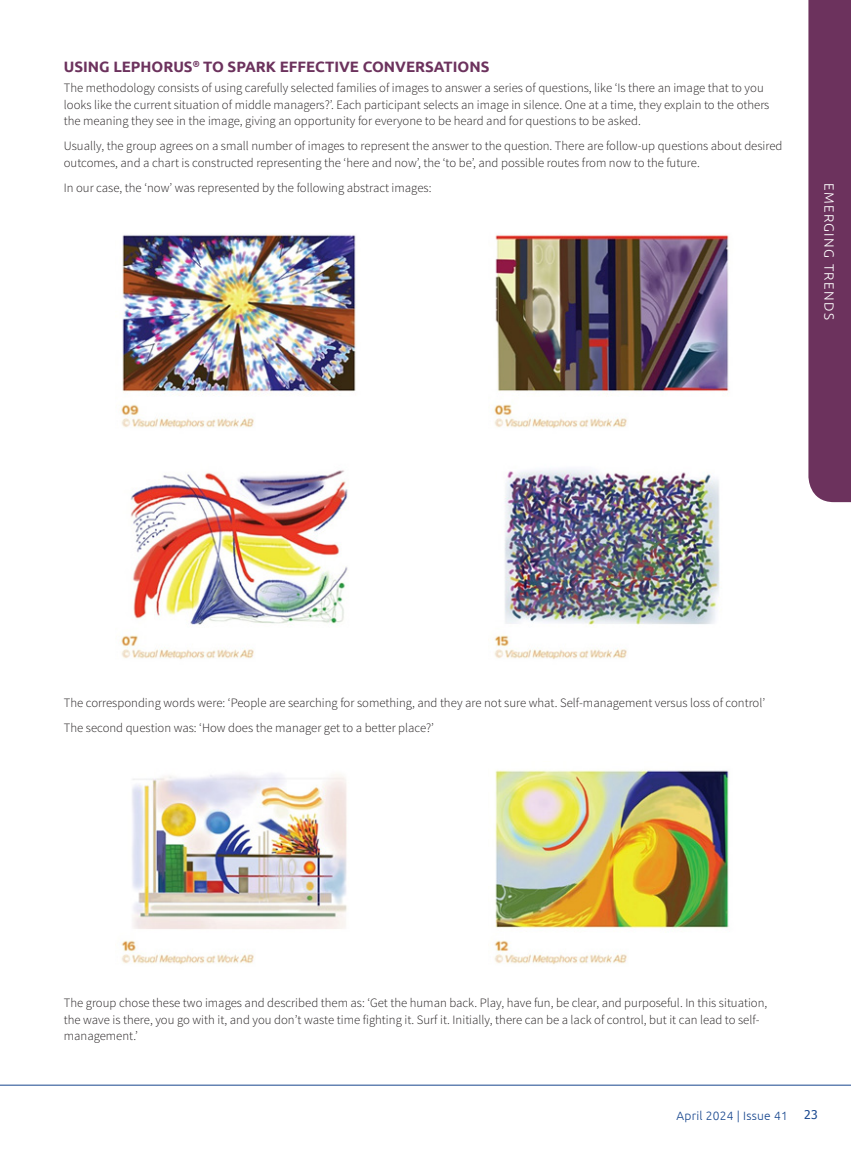
<style>
.page{position:relative;width:851px;height:1149px;background:#fff}
.page>*{position:absolute;margin:0;border:0;box-sizing:border-box;transform-origin:0 0}
.t1{font:700 15px "Ubuntu";color:#6c325d}
.t2{font:300 13.5px "Ubuntu";letter-spacing:.1em;color:#fff}
.t3{font:300 12.75px/16.5px "Source Sans Pro";color:#231f20}
.t4{font:300 12px "Ubuntu";letter-spacing:.02em;color:#17468e}
.t5{font:12px "Tahoma";color:#17468e}
</style>
<div class="page">
<hr style="left:0;top:1084px;width:850px;height:1px;background:#17468e">
<img style="left:120px;top:234px;width:237px;height:194px">
<img style="left:493px;top:234px;width:236px;height:194px">
<img style="left:120px;top:470px;width:228px;height:189px">
<img style="left:494px;top:469px;width:226px;height:190px">
<img style="left:121px;top:774px;width:226px;height:190px">
<img style="left:494px;top:770px;width:236px;height:194px">
<div style="left:808px;top:0;width:42px;height:502px;background:#6c325d"></div>
<p class="t1" style="left:64px;top:57px;width:427px">USING LEPHORUS<sup>®</sup> TO SPARK EFFECTIVE CONVERSATIONS</p>
<p class="t3" style="left:64px;top:80px;width:707px">The methodology consists of using carefully selected families of images to answer a series of questions, like ‘Is there an image that to you looks like the current situation of middle managers?’. Each participant selects an image in silence. One at a time, they explain to the others the meaning they see in the image, giving an opportunity for everyone to be heard and for questions to be asked.</p>
<p class="t3" style="left:64px;top:138px;width:720px">Usually, the group agrees on a small number of images to represent the answer to the question. There are follow-up questions about desired outcomes, and a chart is constructed representing the ‘here and now’, the ‘to be’, and possible routes from now to the future.</p>
<p class="t3" style="left:64px;top:179px;width:369px">In our case, the ‘now’ was represented by the following abstract images:</p>
<p class="t2" style="left:837px;top:183px;width:138px;rotate:90deg">EMERGING TRENDS</p>
<p class="t3" style="left:64px;top:694px;width:702px">The corresponding words were: ‘People are searching for something, and they are not sure what. Self-management versus loss of control’</p>
<p class="t3" style="left:64px;top:719px;width:371px">The second question was: ‘How does the manager get to a better place?’</p>
<p class="t3" style="left:64px;top:994px;width:705px">The group chose these two images and described them as: ‘Get the human back. Play, have fun, be clear, and purposeful. In this situation, the wave is there, you go with it, and you don’t waste time fighting it. Surf it. Initially, there can be a lack of control, but it can lead to self&shy;management.’</p>
<p class="t4" style="left:676px;top:1108px;width:113px">April 2024 | Issue 41</p>
<p class="t5" style="left:804px;top:1106px;width:15px">23</p>
</div>
